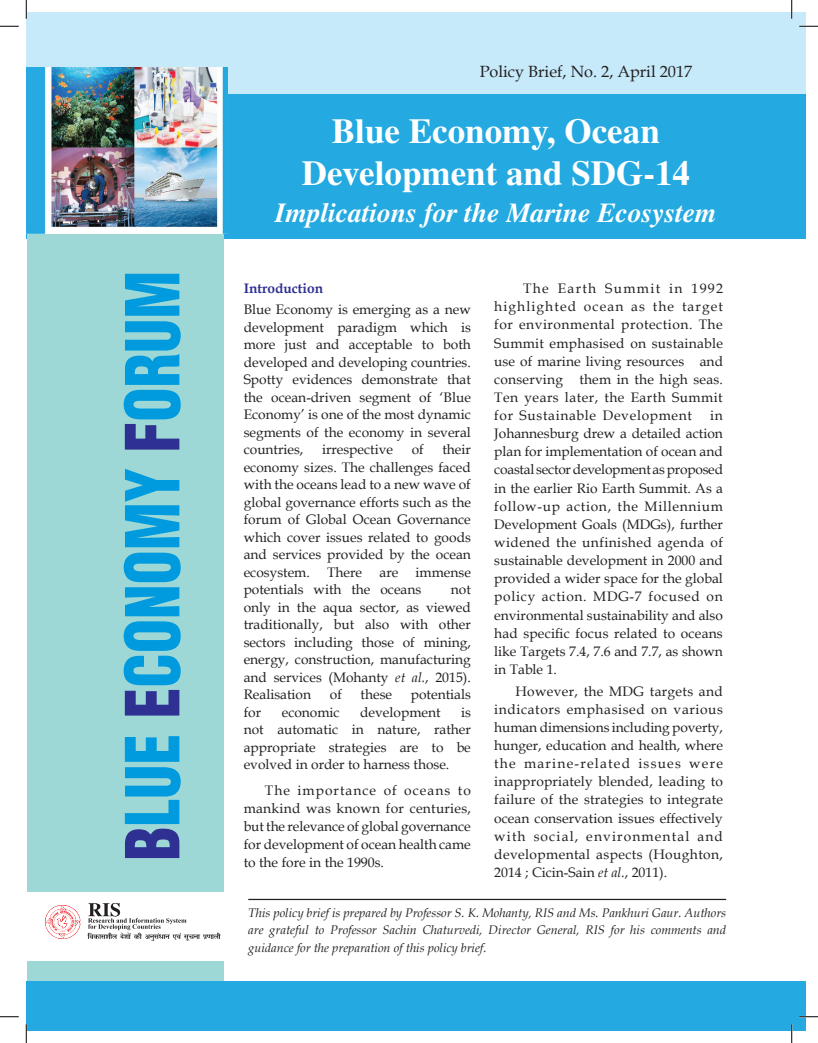
<style>
.page{position:relative;width:818px;height:1043px;background:#fff}
.page>*{position:absolute;margin:0;border:0;box-sizing:border-box;transform-origin:0 0}
.t1{font:72.5px "Switzerland Cond Black Plain";color:#009bde;scale:.85 1}
.t2{font:700 35px/42px "Times";color:#fff;text-align:center}
.t3{font:italic 700 27.5px "Times";color:#fff}
.t4{font:16.25px "Book Antiqua";color:#231f20}
.t5{font:13.75px/18.1px "Book Antiqua";color:#231f20;text-align:justify}
.t6{font:700 13.75px "Book Antiqua";color:#2e3092}
.t7{font:italic 12.5px/17.5px "Book Antiqua";color:#231f20;text-align:justify}
.s1{color:#2e3092}
.s2{font-style:italic}
</style>
<div class="page">
<div style="left:26px;top:92px;width:779px;height:147px;background:#24aae1"></div>
<div style="left:27px;top:12px;width:197px;height:1018px;background:#9dd8d7"></div>
<div style="left:26px;top:892px;width:197px;height:68px;background:#fff"></div>
<div style="left:27px;top:12px;width:778px;height:82px;background:#c6eafa"></div>
<hr style="left:248px;top:898px;width:478px;height:2px;background:#231f20">
<img style="left:26px;top:68px;width:201px;height:165px">
<svg style="left:45px;top:905px;width:35px;height:34px"></svg>
<svg style="left:87px;top:902px;width:134px;height:39px"></svg>
<div style="left:26px;top:981px;width:779px;height:49px;background:#24aae1"></div>
<svg style="left:0;top:25px;width:19px;height:2px"></svg>
<svg style="left:799px;top:25px;width:19px;height:2px"></svg>
<svg style="left:0;top:1016px;width:19px;height:1px"></svg>
<svg style="left:799px;top:1015px;width:19px;height:2px"></svg>
<svg style="left:25px;top:0;width:2px;height:19px"></svg>
<svg style="left:25px;top:1024px;width:2px;height:18px"></svg>
<svg style="left:791px;top:0;width:1px;height:19px"></svg>
<svg style="left:790px;top:1024px;width:2px;height:18px"></svg>
<p class="t4" style="left:479px;top:60px;width:214px">Policy Brief, No. 2, April 2017</p>
<h2 class="t2" style="left:302px;top:109px;width:390px">Blue Economy, Ocean<br>Development and SDG-14</h2>
<h3 class="t3" style="left:275px;top:196px;width:443px">Implications for the Marine Ecosystem</h3>
<h1 class="t1" style="left:108px;top:860px;width:695px;rotate:-90deg"><span class="s1">B</span>lue <span class="s1">E</span>conomy <span class="s1">F</span>orum</h1>
<p class="t6" style="left:244px;top:279px;width:81px">Introduction</p>
<p class="t5" style="left:244px;top:300px;width:229px;line-height:17.5px">Blue Economy is emerging as a new development paradigm which is more just and acceptable to both developed and developing countries.<br>Spotty evidences demonstrate that the ocean-driven segment of ‘Blue Economy’ is one of the most dynamic segments of the economy in several countries,</p>
<p class="t5" style="left:244px;top:440px;width:229px;line-height:17.5px;text-indent:199px">their economy sizes. The challenges faced with the oceans lead to a new wave of global governance efforts such as the forum of Global Ocean Governance which cover issues related to goods and services provided by the ocean ecosystem.</p>
<p class="t5" style="left:322px;top:440px;width:73px">irrespective</p>
<p class="t5" style="left:411px;top:440px;width:14px">of</p>
<p class="t5" style="left:327px;top:562px;width:37px">There</p>
<p class="t5" style="left:379px;top:562px;width:20px">are</p>
<p class="t5" style="left:244px;top:563px;width:229px;line-height:17.5px;text-indent:172px">immense potentials with the oceans</p>
<p class="t5" style="left:244px;top:580px;width:229px;line-height:17.5px;text-indent:207px">not only in the aqua sector, as viewed traditionally, but also with other sectors including those of mining, energy, construction, manufacturing and services (Mohanty <span class="s2">et al.</span>, 2015).<br>Realisation</p>
<p class="t5" style="left:330px;top:685px;width:14px">of</p>
<p class="t5" style="left:360px;top:685px;width:33px">these</p>
<p class="t5" style="left:411px;top:685px;width:62px">potentials</p>
<p class="t5" style="left:244px;top:703px;width:19px">for</p>
<p class="t5" style="left:282px;top:703px;width:59px">economic</p>
<p class="t5" style="left:360px;top:703px;width:82px">development</p>
<p class="t5" style="left:244px;top:703px;width:229px;line-height:17.5px;text-indent:217px">is not automatic in nature, rather appropriate strategies are to be evolved in order to harness those.</p>
<p class="t5" style="left:244px;top:780px;width:229px;text-indent:21px">The importance of oceans to mankind was known for centuries, but the relevance of global governance for development of ocean health came to the fore in the 1990s.</p>
<p class="t5" style="left:494px;top:279px;width:230px;text-indent:29px">The Earth Summit in 1992 highlighted ocean as the target for environmental protection. The Summit emphasised on sustainable use of marine living resources and conserving them in the high seas.<br>Ten years later, the Earth Summit for Sustainable Development</p>
<p class="t5" style="left:494px;top:406px;width:230px;text-indent:216px">in Johannesburg drew a detailed action plan for implementation of ocean and coastal sector development as proposed in the earlier Rio Earth Summit. As a follow-up action, the Millennium Development Goals (MDGs), further widened the unfinished agenda of sustainable development in 2000 and provided a wider space for the global policy action. MDG-7 focused on environmental sustainability and also had specific focus related to oceans like Targets 7.4, 7.6 and 7.7, as shown in Table 1.</p>
<p class="t5" style="left:494px;top:681px;width:230px;text-indent:21px">However, the MDG targets and indicators emphasised on various human dimensions including poverty, hunger, education and health, where the marine-related issues were inappropriately blended, leading to failure of the strategies to integrate ocean conservation issues effectively with social, environmental and developmental aspects (Houghton, 2014 ; Cicin-Sain <span class="s2">et al.</span>, 2011).</p>
<p class="t7" style="left:248px;top:903px;width:479px">This policy brief is prepared by Professor S. K. Mohanty, RIS and Ms. Pankhuri Gaur. Authors are grateful to Professor Sachin Chaturvedi, Director General, RIS for his comments and guidance for the preparation of this policy brief.</p>
</div>
